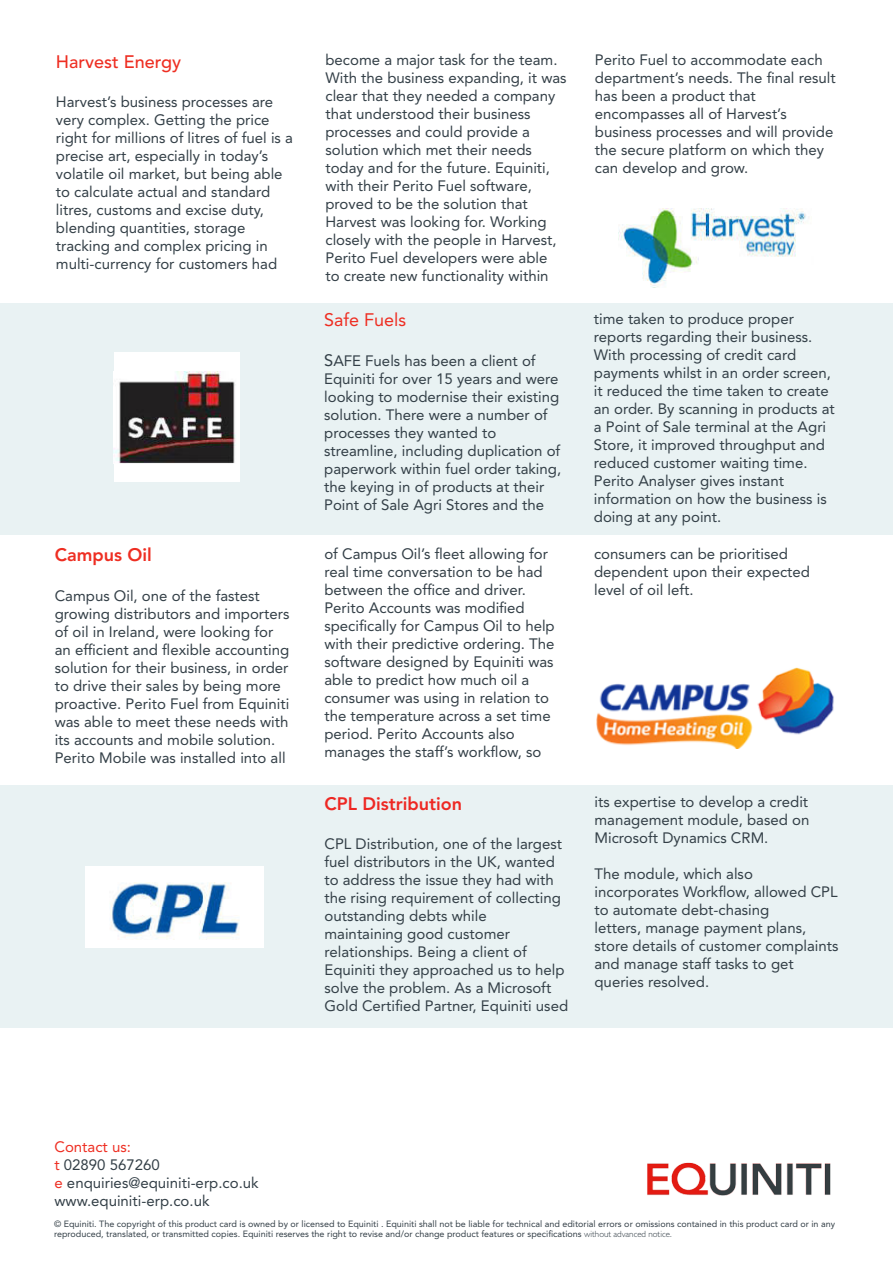
<style>
.page{position:relative;width:893px;height:1263px;background:#fff}
.page>*{position:absolute;margin:0;border:0;box-sizing:border-box;transform-origin:0 0}
.t1{font:800 18px "Avenir LT Std";color:#ee2823}
.t2{font:500 18px "Avenir LT Std";color:#ee2e22}
.t3{font:18px "Avenir LT Std";color:#ee2e22}
.t4{font:800 18px "Avenir LT Std";color:#ee2e22}
.t5{font:15px/18px "Avenir LT Std";color:#333f47}
.t6{font:15px "Avenir LT Std";color:#ee2e22}
.t7{font:9px/10.8px "Avenir LT Std";color:#333f47}
.s1{font-size:16.5px}
.s2{color:#ee2e22}
.s3{font-family:"Gill Sans MT Std";font-weight:300}
</style>
<div class="page">
<div style="left:0;top:786px;width:893px;height:242px;background:#e9f2f3"></div>
<div style="left:0;top:303px;width:893px;height:231px;background:#e9f2f3"></div>
<img style="left:619px;top:208px;width:187px;height:79px">
<div style="left:114px;top:352px;width:125px;height:130px;background:#fff"></div>
<img style="left:114px;top:371px;width:122px;height:92px">
<img style="left:596px;top:668px;width:238px;height:81px">
<img style="left:86px;top:866px;width:178px;height:81px">
<img style="left:647px;top:1162px;width:184px;height:34px">
<p class="t2" style="left:56px;top:51px;width:127px">Harvest Energy</p>
<p class="t5" style="left:56px;top:93px;width:239px">Harvest’s business processes are very complex. Getting the price right for millions of litres of fuel is a precise art, especially in today’s volatile oil market, but being able to calculate actual and standard litres, customs and excise duty, blending quantities, storage tracking and complex pricing in multi-currency for customers had</p>
<p class="t4" style="left:55px;top:544px;width:99px">Campus Oil</p>
<p class="t5" style="left:55px;top:586px;width:236px">Campus Oil, one of the fastest growing distributors and importers of oil in Ireland, were looking for an efficient and flexible accounting solution for their business, in order to drive their sales by being more proactive. Perito Fuel from Equiniti was able to meet these needs with its accounts and mobile solution.<br>Perito Mobile was installed into all</p>
<p class="t5" style="left:325px;top:51px;width:243px">become a major task for the team.<br>With the business expanding, it was clear that they needed a company that understood their business processes and could provide a solution which met their needs today and for the future. Equiniti, with their Perito Fuel software, proved to be the solution that<br>Harvest was looking for. Working closely with the people in Harvest,<br>Perito Fuel developers were able<br>to create new functionality within</p>
<p class="t5" style="left:595px;top:51px;width:242px">Perito Fuel to accommodate each department’s needs. The final result has been a product that encompasses all of Harvest’s business processes and will provide the secure platform on which they can develop and grow.</p>
<p class="t3" style="left:324px;top:309px;width:84px">Safe Fuels</p>
<p class="t5" style="left:324px;top:352px;width:239px"><span class="s1">S</span>AFE Fuels has been a client of Equiniti for over 15 years and were looking to modernise their existing solution. There were a number of processes they wanted to streamline, including duplication of paperwork within fuel order taking, the keying in of products at their Point of Sale Agri Stores and the</p>
<p class="t5" style="left:594px;top:310px;width:243px">time taken to produce proper reports regarding their business.<br>With processing of credit card payments whilst in an order screen, it reduced the time taken to create an order. By scanning in products at a Point of Sale terminal at the Agri<br>Store, it improved throughput and reduced customer waiting time.<br>Perito Analyser gives instant information on how the business is doing at any point.</p>
<p class="t5" style="left:324px;top:545px;width:232px">of Campus Oil’s fleet allowing for real time conversation to be had between the office and driver.<br>Perito Accounts was modified specifically for Campus Oil to help with their predictive ordering. The software designed by Equiniti was able to predict how much oil a consumer was using in relation to the temperature across a set time period. Perito Accounts also manages the staff’s workflow, so</p>
<p class="t5" style="left:594px;top:545px;width:217px">consumers can be prioritised dependent upon their expected level of oil left.</p>
<p class="t1" style="left:324px;top:793px;width:139px">CPL Distribution</p>
<p class="t5" style="left:324px;top:835px;width:245px">CPL Distribution, one of the largest fuel distributors in the UK, wanted to address the issue they had with the rising requirement of collecting outstanding debts while maintaining good customer relationships. Being a client of Equiniti they approached us to help solve the problem. As a Microsoft Gold Certified Partner, Equiniti used</p>
<p class="t5" style="left:594px;top:793px;width:216px;text-align:justify">its expertise to develop a credit management module, based on Microsoft Dynamics CRM.</p>
<p class="t5" style="left:594px;top:865px;width:246px">The module, which also incorporates Workflow, allowed CPL to automate debt-chasing<br>letters, manage payment plans, store details of customer complaints and manage staff tasks to get queries resolved.</p>
<p class="t6" style="left:54px;top:1138px;width:78px">Contact us:</p>
<p class="t5" style="left:54px;top:1156px;width:107px"><span class="s2">t</span> 02890 567260</p>
<p class="t5" style="left:54px;top:1174px;width:206px"><span class="s2">e</span> enquiries@equiniti-erp.co.uk</p>
<p class="t5" style="left:54px;top:1192px;width:157px">www.equiniti-erp.co.uk</p>
<p class="t7" style="left:54px;top:1218px;width:783px">© Equiniti. The copyright of this product card is owned by or licensed to Equiniti . Equiniti shall not be liable for technical and editorial errors or omissions contained in this product card or in any reproduced, translated, or transmitted copies. Equiniti reserves the right to revise and/or change product features or specifications <span class="s3">without advanced notice.</span></p>
</div>
